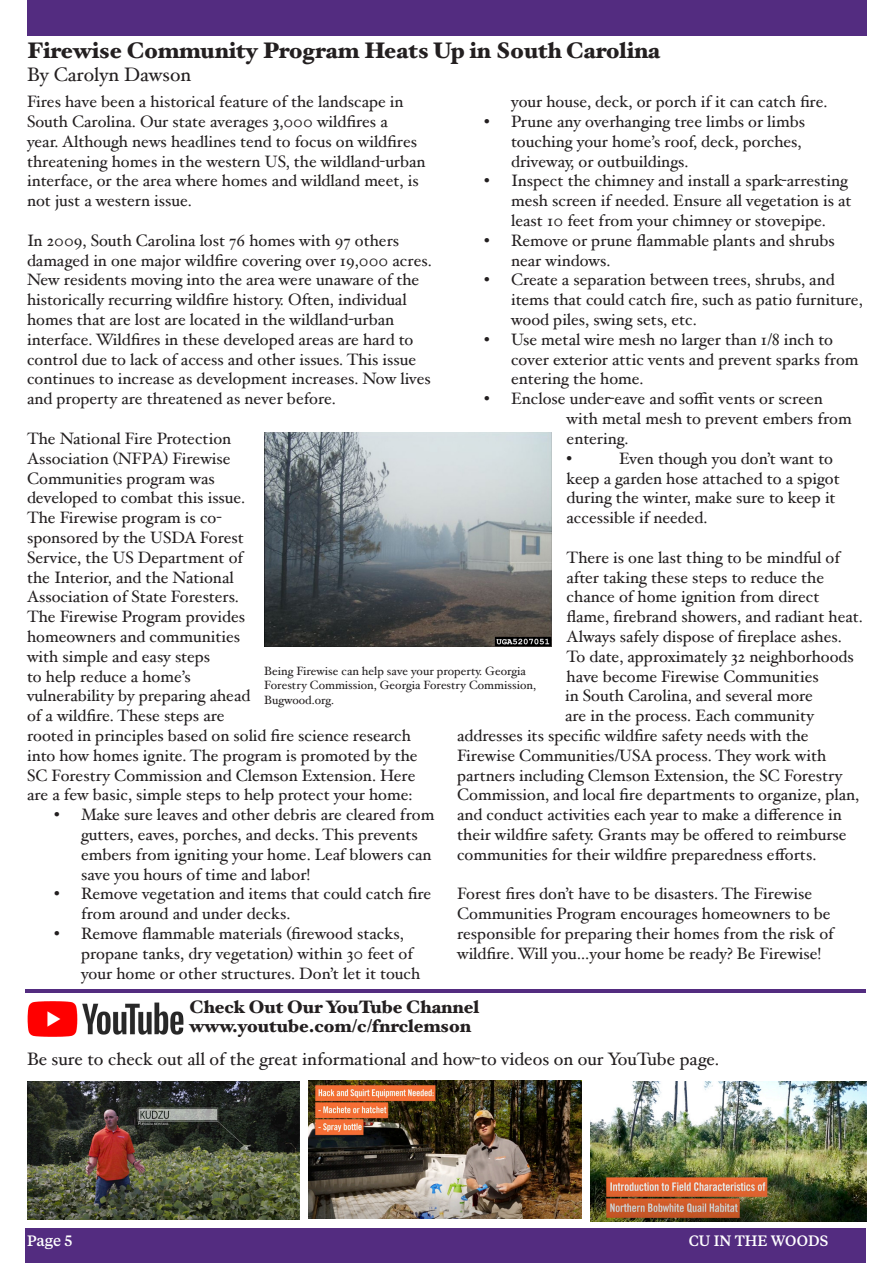
<style>
.page{position:relative;width:893px;height:1263px;background:#fff}
.page>*{position:absolute;margin:0;border:0;box-sizing:border-box;transform-origin:0 0}
.Article_Title_Style{font:900 22.5px "Hoefler Text";color:#231f20}
.Author{font:19.5px "Hoefler Text";color:#231f20}
.t1{font:18px "Hoefler Text";color:#231f20}
.Article_Title_Style-2{font:900 18px "Hoefler Text";color:#231f20}
.t2{font:16.5px/19.8px "Hoefler Text";color:#231f20}
.t3{font:500 15px "Tiempos Text";color:#fff}
.t4{font:12px/14.4px "Hoefler Text";color:#231f20}
</style>
<div class="page">
<div style="left:26px;top:1228px;width:840px;height:35px;background:#532c80"></div>
<div style="left:27px;top:0;width:839px;height:35px;background:#532c80"></div>
<img style="left:264px;top:432px;width:288px;height:215px">
<hr style="left:26px;top:989px;width:840px;height:4px;background:#532c80">
<img style="left:27px;top:1001px;width:156px;height:35px">
<img style="left:309px;top:1080px;width:273px;height:139px">
<img style="left:591px;top:1081px;width:276px;height:140px">
<img style="left:27px;top:1081px;width:273px;height:138px">
<p class="Article_Title_Style" style="left:27px;top:37px;width:634px">Firewise Community Program Heats Up in South Carolina</p>
<p class="Author" style="left:27px;top:63px;width:165px">By Carolyn Dawson</p>
<p class="t2" style="left:27px;top:92px;width:400px">Fires have been a historical feature of the landscape in South Carolina. Our state averages 3,000 wildfires a<br>year. Although news headlines tend to focus on wildfires threatening homes in the western US, the wildland-urban interface, or the area where homes and wildland meet, is not just a western issue.</p>
<p class="t2" style="left:27px;top:230px;width:406px">In 2009, South Carolina lost 76 homes with 97 others damaged in one major wildfire covering over 19,000 acres.<br>New residents moving into the area were unaware of the historically recurring wildfire history. Often, individual homes that are lost are located in the wildland-urban interface. Wildfires in these developed areas are hard to control due to lack of access and other issues. This issue continues to increase as development increases. Now lives and property are threatened as never before.</p>
<p class="t2" style="left:27px;top:428px;width:392px">The National Fire Protection<br>Association (NFPA) Firewise<br>Communities program was<br>developed to combat this issue.<br>The Firewise program is co-<br>sponsored by the USDA Forest<br>Service, the US Department of<br>the Interior, and the National<br>Association of State Foresters.<br>The Firewise Program provides<br>homeowners and communities<br>with simple and easy steps<br>to help reduce a home’s<br>vulnerability by preparing ahead<br>of a wildfire. These steps are<br>rooted in principles based on solid fire science research into how homes ignite. The program is promoted by the SC Forestry Commission and Clemson Extension. Here are a few basic, simple steps to help protect your home:</p>
<p class="t2" style="left:81px;top:804px;width:355px;text-indent:-27px">• Make sure leaves and other debris are cleared from gutters, eaves, porches, and decks. This prevents embers from igniting your home. Leaf blowers can save you hours of time and labor!</p>
<p class="t2" style="left:81px;top:884px;width:352px;text-indent:-27px">• Remove vegetation and items that could catch fire from around and under decks.</p>
<p class="t2" style="left:81px;top:923px;width:341px;text-indent:-27px">• Remove flammable materials (firewood stacks, propane tanks, dry vegetation) within 30 feet of your home or other structures. Don’t let it touch</p>
<p class="t2" style="left:511px;top:92px;width:318px">your house, deck, or porch if it can catch fire.</p>
<p class="t2" style="left:511px;top:111px;width:296px;text-indent:-27px">• Prune any overhanging tree limbs or limbs touching your home’s roof, deck, porches, driveway, or outbuildings.</p>
<p class="t2" style="left:511px;top:171px;width:342px;text-indent:-27px">• Inspect the chimney and install a spark-arresting mesh screen if needed. Ensure all vegetation is at least 10 feet from your chimney or stovepipe.</p>
<p class="t2" style="left:511px;top:230px;width:325px;text-indent:-27px">• Remove or prune flammable plants and shrubs near windows.</p>
<p class="t2" style="left:511px;top:270px;width:353px;text-indent:-27px">• Create a separation between trees, shrubs, and items that could catch fire, such as patio furniture, wood piles, swing sets, etc.</p>
<p class="t2" style="left:511px;top:329px;width:349px;text-indent:-27px">• Use metal wire mesh no larger than 1/8 inch to cover exterior attic vents and prevent sparks from entering the home.</p>
<p class="t2" style="left:567px;top:389px;width:287px;text-indent:-83px">• Enclose under-eave and soffit vents or screen with metal mesh to prevent embers from entering.</p>
<p class="t2" style="left:567px;top:448px;width:7px">•</p>
<p class="t2" style="left:567px;top:448px;width:275px;text-indent:53px">Even though you don’t want to keep a garden hose attached to a spigot during the winter, make sure to keep it accessible if needed.</p>
<p class="t2" style="left:567px;top:547px;width:298px">There is one last thing to be mindful of after taking these steps to reduce the chance of home ignition from direct flame, firebrand showers, and radiant heat.<br>Always safely dispose of fireplace ashes.</p>
<p class="t2" style="left:567px;top:646px;width:289px">To date, approximately 32 neighborhoods</p>
<p class="t2" style="left:567px;top:666px;width:254px">have become Firewise Communities</p>
<p class="t2" style="left:565px;top:686px;width:249px">in South Carolina, and several more</p>
<p class="t2" style="left:565px;top:705px;width:250px">are in the process. Each community</p>
<p class="t2" style="left:457px;top:725px;width:353px">addresses its specific wildfire safety needs with the</p>
<p class="t2" style="left:457px;top:745px;width:371px">Firewise Communities/USA process. They work with</p>
<p class="t2" style="left:457px;top:765px;width:387px">partners including Clemson Extension, the SC Forestry</p>
<p class="t2" style="left:457px;top:785px;width:404px">Commission, and local fire departments to organize, plan,</p>
<p class="t2" style="left:457px;top:804px;width:386px">and conduct activities each year to make a difference in</p>
<p class="t2" style="left:457px;top:824px;width:391px">their wildfire safety. Grants may be offered to reimburse</p>
<p class="t2" style="left:457px;top:844px;width:361px">communities for their wildfire preparedness efforts.</p>
<p class="t2" style="left:457px;top:884px;width:378px">Forest fires don’t have to be disasters. The Firewise Communities Program encourages homeowners to be responsible for preparing their homes from the risk of wildfire. Will you…your home be ready? Be Firewise!</p>
<p class="t4" style="left:264px;top:664px;width:273px">Being Firewise can help save your property. Georgia<br>Forestry Commission, Georgia Forestry Commission,<br>Bugwood.org.</p>
<p class="Article_Title_Style-2" style="left:189px;top:996px;width:291px">Check Out Our YouTube Channel</p>
<p class="Article_Title_Style-2" style="left:189px;top:1015px;width:283px">www.youtube.com/c/fnrclemson</p>
<p class="t1" style="left:27px;top:1048px;width:694px">Be sure to check out all of the great informational and how-to videos on our YouTube page.</p>
<p class="t3" style="left:27px;top:1231px;width:47px">Page 5</p>
<p class="t3" style="left:689px;top:1230px;width:141px">CU IN THE WOODS</p>
</div>
